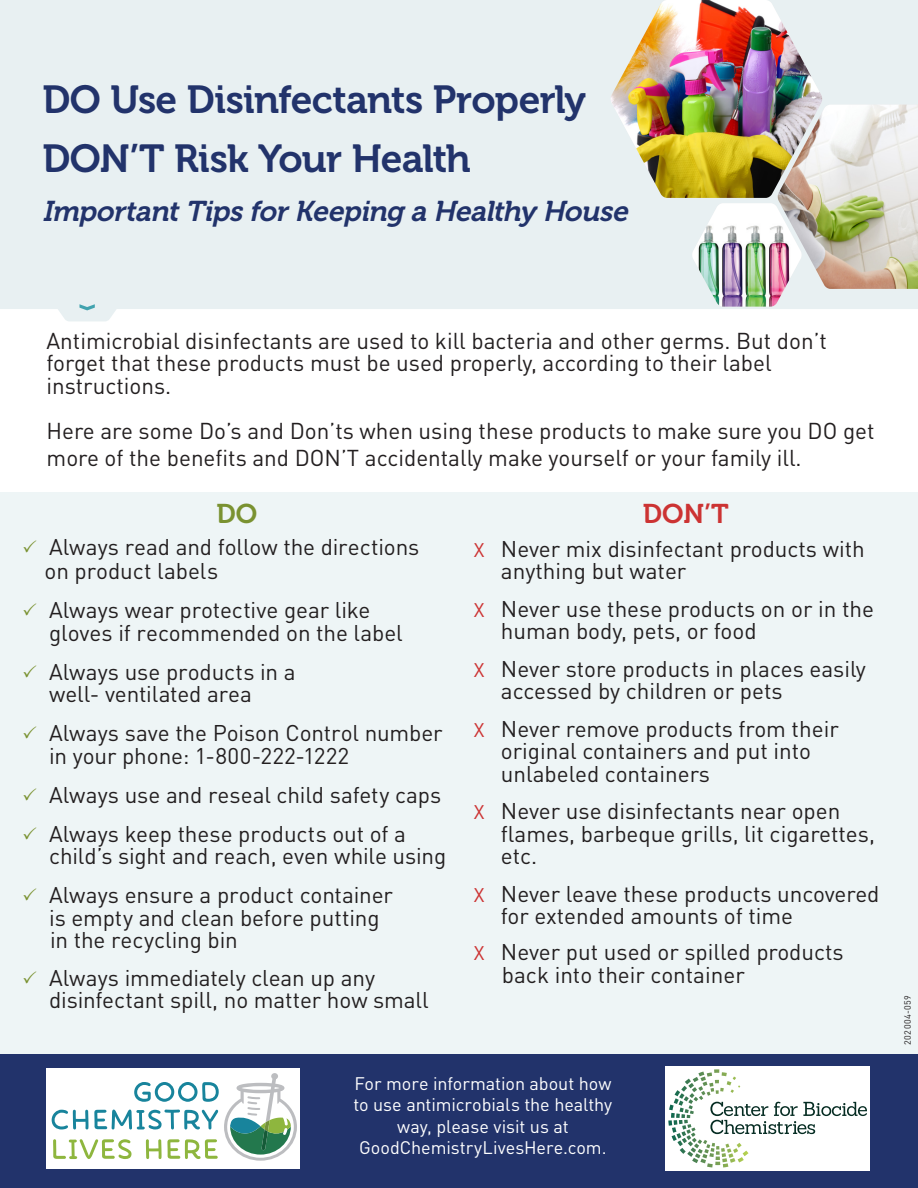
<style>
.page{position:relative;width:918px;height:1188px;background:#fff}
.page>*{position:absolute;margin:0;border:0;box-sizing:border-box;transform-origin:0 0}
.t1{font:39px/58.5px "Museo 700";letter-spacing:-.02em;color:#22336b}
.t2{font:italic 28.5px "Museo 700";color:#22336b}
.t3{font:27px "Museo 700";color:#c33}
.t4{font:27px "Museo 700";color:#7a9231}
.t5{font:22.65px/22.5px "DINOT";color:#231f20}
.Mass{font:22.5px/22.5px "DINOT";color:#231f20}
.t6{font:18px/21.6px "DINOT";letter-spacing:-.005em;color:#fff;text-align:center}
.t7{font:9px "DINOT";letter-spacing:.045em;color:#231f20}
.s1{color:#7a9231}
.s2{font-size:19.5px;color:#c33}
</style>
<div class="page">
<div style="left:0;top:1055px;width:918px;height:133px;background:#22336b"></div>
<div style="left:0;top:0;width:918px;height:321px;background:#e8f0f2"></div>
<svg style="left:80px;top:304px;width:15px;height:6px"></svg>
<div style="left:0;top:492px;width:918px;height:561px;background:#eef5f6"></div>
<div style="left:666px;top:1066px;width:204px;height:105px;background:#fff"></div>
<svg style="left:710px;top:1102px;width:157px;height:32px"></svg>
<svg style="left:675px;top:1069px;width:65px;height:27px"></svg>
<img style="left:610px;top:0;width:308px;height:307px">
<img style="left:777px;top:105px;width:141px;height:184px">
<div style="left:47px;top:1068px;width:253px;height:101px;background:#fff"></div>
<svg style="left:52px;top:1073px;width:245px;height:88px"></svg>
<p class="t1" style="left:43px;top:71px;width:545px">DO Use Disinfectants Properly<br>DON’T Risk Your Health</p>
<p class="t2" style="left:43px;top:195px;width:594px">ImportantTipsforKeeping a Healthy House</p>
<p class="t5" style="left:47px;top:329px;width:782px">Antimicrobial disinfectants are used to kill bacteria and other germs. But don’t forget that these products must be used properly, according to their label instructions.</p>
<p class="t5" style="left:47px;top:417px;width:830px;line-height:27px">Here are some Do’s and Don’ts when using these products to make sure you DO get more of the benefits and DON’T accidentally make yourself or your family ill.</p>
<h2 class="t4" style="left:217px;top:498px;width:42px">DO</h2>
<p class="Mass" style="left:22px;top:536px;width:399px"><span class="s1">✓</span> Always read and follow the directions</p>
<p class="Mass" style="left:45px;top:560px;width:175px">on product labels</p>
<p class="Mass" style="left:49px;top:599px;width:355px;text-indent:-27px"><span class="s1">✓</span> Always wear protective gear like gloves if recommended on the label</p>
<p class="Mass" style="left:49px;top:660px;width:248px;text-indent:-27px"><span class="s1">✓</span> Always use products in a well- ventilated area</p>
<p class="Mass" style="left:49px;top:722px;width:395px;text-indent:-27px"><span class="s1">✓</span> Always save the Poison Control number in your phone: 1-800-222-1222</p>
<p class="Mass" style="left:22px;top:783px;width:421px"><span class="s1">✓</span> Always use and reseal child safety caps</p>
<p class="Mass" style="left:49px;top:822px;width:399px;text-indent:-27px"><span class="s1">✓</span> Always keep these products out of a child’s sight and reach, even while using</p>
<p class="Mass" style="left:49px;top:884px;width:345px;text-indent:-27px"><span class="s1">✓</span> Always ensure a product container is empty and clean before putting</p>
<p class="Mass" style="left:50px;top:929px;width:189px">in the recycling bin</p>
<p class="Mass" style="left:49px;top:966px;width:381px;text-indent:-27px"><span class="s1">✓</span> Always immediately clean up any disinfectant spill, no matter how small</p>
<h2 class="t3" style="left:643px;top:498px;width:87px">DON’T</h2>
<p class="Mass" style="left:501px;top:537px;width:365px;text-indent:-27px"><span class="s2">X</span> Never mix disinfectant products with anything but water</p>
<p class="Mass" style="left:501px;top:597px;width:375px;text-indent:-27px"><span class="s2">X</span> Never use these products on or in the human body, pets, or food</p>
<p class="Mass" style="left:501px;top:657px;width:367px;text-indent:-27px"><span class="s2">X</span> Never store products in places easily accessed by children or pets</p>
<p class="Mass" style="left:501px;top:717px;width:339px;text-indent:-27px"><span class="s2">X</span> Never remove products from their original containers and put into unlabeled containers</p>
<p class="Mass" style="left:501px;top:800px;width:376px;text-indent:-27px"><span class="s2">X</span> Never use disinfectants near open flames, barbeque grills, lit cigarettes, etc.</p>
<p class="Mass" style="left:501px;top:882px;width:380px;text-indent:-27px"><span class="s2">X</span> Never leave these products uncovered for extended amounts of time</p>
<p class="Mass" style="left:474px;top:941px;width:371px"><span class="s2">X</span> Never put used or spilled products</p>
<p class="Mass" style="left:502px;top:963px;width:244px">back into their container</p>
<p class="t6" style="left:353px;top:1072px;width:260px">For more information about how to use antimicrobials the healthy way, please visit us at</p>
<p class="t6" style="left:359px;top:1137px;width:249px">GoodChemistryLivesHere.com.</p>
<p class="t7" style="left:902px;top:1045px;width:51px;rotate:-90deg">202004-059</p>
</div>
